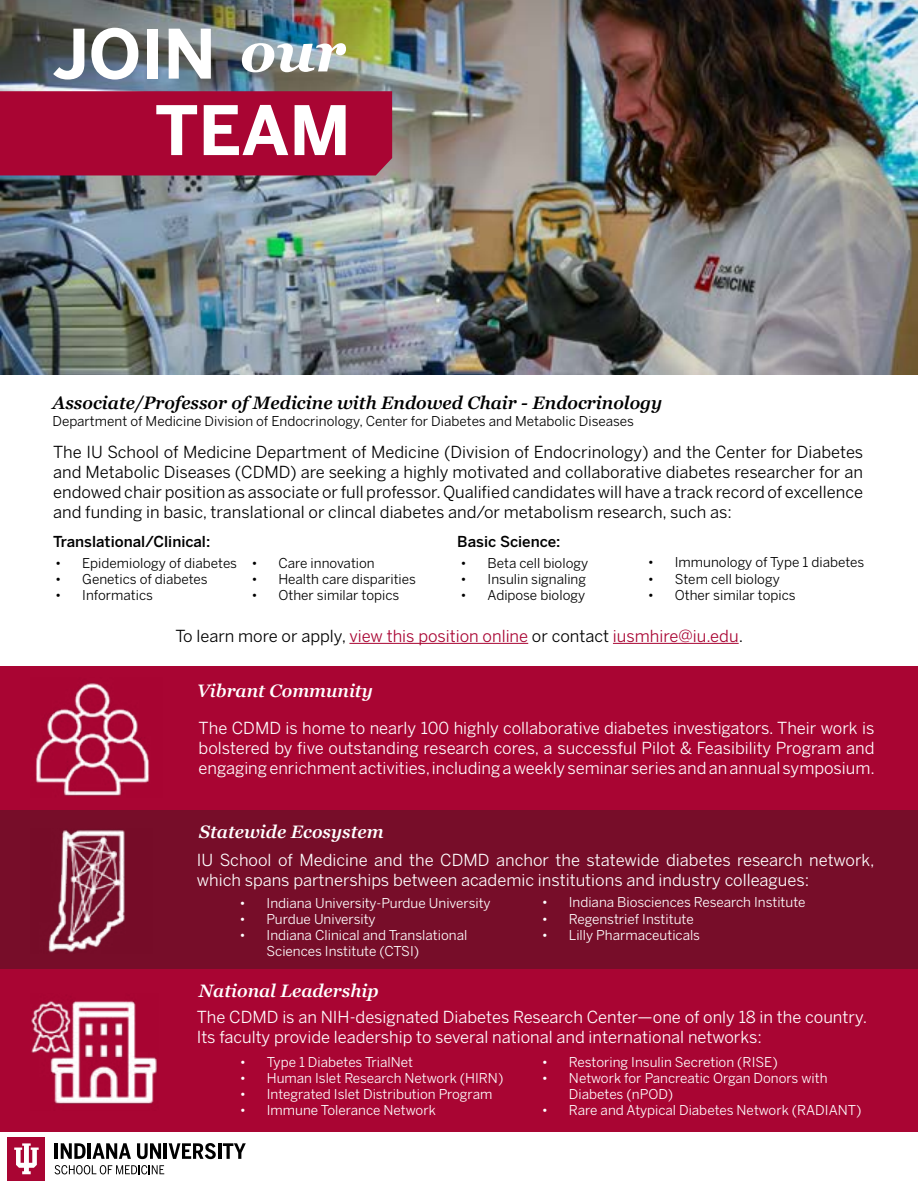
<style>
.page{position:relative;width:918px;height:1188px;background:#fff}
.page>*{position:absolute;margin:0;border:0;box-sizing:border-box;transform-origin:0 0}
.t1{font:700 67.5px "Benton Sans";color:#fff}
.t2{font:italic 600 18px "Georgia Pro";color:#000}
.t3{font:italic 600 18px "Georgia Pro";color:#fff}
.t4{font:16.5px/19.8px "Benton Sans";color:#fff}
.t5{font:16.5px/19.8px "Benton Sans";color:#000;text-align:justify}
.t6{font:16.5px "Benton Sans";color:#a90533}
.t7{font:500 15px "Benton Sans";color:#000}
.t8{font:13.5px/16.2px "Benton Sans";color:#fff}
.t9{font:13.5px "Benton Sans";color:#000}
.s1{font-family:"Georgia Pro";font-style:italic;font-size:57px}
.s2{color:#000}
</style>
<div class="page">
<img style="left:0;top:0;width:918px;height:374px">
<div style="left:0;top:91px;width:392px;height:84px;background:#a90533"></div>
<div style="left:8px;top:1137px;width:37px;height:44px;background:#a90533"></div>
<svg style="left:14px;top:1143px;width:25px;height:31px"></svg>
<hr style="left:55px;top:1143px;width:3px;height:16px;background:#000">
<svg style="left:61px;top:1143px;width:25px;height:16px"></svg>
<hr style="left:88px;top:1143px;width:3px;height:16px;background:#000">
<svg style="left:92px;top:1143px;width:39px;height:16px"></svg>
<svg style="left:137px;top:1143px;width:24px;height:16px"></svg>
<hr style="left:164px;top:1143px;width:3px;height:16px;background:#000">
<svg style="left:169px;top:1143px;width:47px;height:16px"></svg>
<hr style="left:218px;top:1143px;width:3px;height:16px;background:#000">
<svg style="left:223px;top:1143px;width:23px;height:16px"></svg>
<svg style="left:55px;top:1165px;width:109px;height:9px"></svg>
<div style="left:0;top:667px;width:918px;height:155px;background:#a90533"></div>
<img style="left:36px;top:682px;width:114px;height:114px">
<div style="left:0;top:810px;width:918px;height:162px;background:#770d29"></div>
<img style="left:48px;top:830px;width:77px;height:123px">
<div style="left:0;top:970px;width:918px;height:162px;background:#a90533"></div>
<img style="left:30px;top:1001px;width:128px;height:103px">
<hr style="left:349px;top:643px;width:179px;height:1px;background:#a90533">
<hr style="left:613px;top:643px;width:126px;height:1px;background:#a90533">
<h1 class="t1" style="left:52px;top:12px;width:295px">JOIN <span class="s1">our</span></h1>
<h1 class="t1" style="left:155px;top:88px;width:197px">TEAM</h1>
<p class="t2" style="left:53px;top:393px;width:611px">Associate/Professor of Medicine with Endowed Chair - Endocrinology</p>
<p class="t9" style="left:53px;top:413px;width:583px">Department of Medicine Division of Endocrinology, Center for Diabetes and Metabolic Diseases</p>
<p class="t5" style="left:53px;top:442px;width:812px">The IU School of Medicine Department of Medicine (Division of Endocrinology) and the Center for Diabetes and Metabolic Diseases (CDMD) are seeking a highly motivated and collaborative diabetes researcher for an endowed chair position as associate or full professor. Qualified candidates will have a track record of excellence and funding in basic, translational or clincal diabetes and/or metabolism research, such as:</p>
<p class="t9" style="left:55px;top:555px;width:183px">• Epidemiology of diabetes</p>
<p class="t9" style="left:55px;top:571px;width:154px">• Genetics of diabetes</p>
<p class="t9" style="left:55px;top:587px;width:99px">• Informatics</p>
<p class="t7" style="left:53px;top:532px;width:159px">Translational/Clinical:</p>
<p class="t7" style="left:457px;top:532px;width:105px">Basic Science:</p>
<p class="t9" style="left:648px;top:554px;width:218px">• Immunology of Type 1 diabetes</p>
<p class="t9" style="left:648px;top:571px;width:134px">• Stem cell biology</p>
<p class="t9" style="left:648px;top:587px;width:149px">• Other similar topics</p>
<p class="t9" style="left:251px;top:555px;width:125px">• Care innovation</p>
<p class="t9" style="left:251px;top:571px;width:166px">• Health care disparities</p>
<p class="t9" style="left:251px;top:587px;width:149px">• Other similar topics</p>
<p class="t9" style="left:461px;top:555px;width:129px">• Beta cell biology</p>
<p class="t9" style="left:461px;top:571px;width:127px">• Insulin signaling</p>
<p class="t9" style="left:461px;top:587px;width:126px">• Adipose biology</p>
<p class="t6" style="left:175px;top:626px;width:569px"><span class="s2">To learn more or apply,</span> view this position online <span class="s2">or contact</span> iusmhire@iu.edu<span class="s2">.</span></p>
<p class="t3" style="left:197px;top:680px;width:177px">Vibrant Community</p>
<p class="t4" style="left:199px;top:718px;width:678px;text-align:justify">The CDMD is home to nearly 100 highly collaborative diabetes investigators. Their work is bolstered by five outstanding research cores, a successful Pilot &amp; Feasibility Program and engaging enrichment activities, including a weekly seminar series and an annual symposium.</p>
<p class="t3" style="left:199px;top:822px;width:186px">Statewide Ecosystem</p>
<p class="t4" style="left:197px;top:850px;width:679px">IU School of Medicine and the CDMD anchor the statewide diabetes research network, which spans partnerships between academic institutions and industry colleagues:</p>
<p class="t8" style="left:240px;top:895px;width:253px">• Indiana University-Purdue University</p>
<p class="t8" style="left:240px;top:911px;width:138px">• Purdue University</p>
<p class="t8" style="left:267px;top:927px;width:202px;text-indent:-27px">• Indiana Clinical and Translational<br>Sciences Institute (CTSI)</p>
<p class="t3" style="left:199px;top:981px;width:181px">National Leadership</p>
<p class="t8" style="left:542px;top:894px;width:265px">• Indiana Biosciences Research Institute</p>
<p class="t8" style="left:542px;top:911px;width:153px">• Regenstrief Institute</p>
<p class="t8" style="left:542px;top:927px;width:160px">• Lilly Pharmaceuticals</p>
<p class="t4" style="left:197px;top:1007px;width:672px">The CDMD is an NIH-designated Diabetes Research Center—one of only 18 in the country.<br>Its faculty provide leadership to several national and international networks:</p>
<p class="t8" style="left:240px;top:1054px;width:175px">• Type 1 Diabetes TrialNet</p>
<p class="t8" style="left:240px;top:1070px;width:265px">• Human Islet Research Network (HIRN)</p>
<p class="t8" style="left:240px;top:1086px;width:254px">• Integrated Islet Distribution Program</p>
<p class="t8" style="left:240px;top:1102px;width:198px">• Immune Tolerance Network</p>
<p class="t8" style="left:542px;top:1054px;width:237px">• Restoring Insulin Secretion (RISE)</p>
<p class="t8" style="left:569px;top:1070px;width:260px;text-indent:-27px">• Network for Pancreatic Organ Donors with<br>Diabetes (nPOD)</p>
<p class="t8" style="left:542px;top:1102px;width:321px">• Rare and Atypical Diabetes Network (RADIANT)</p>
</div>
